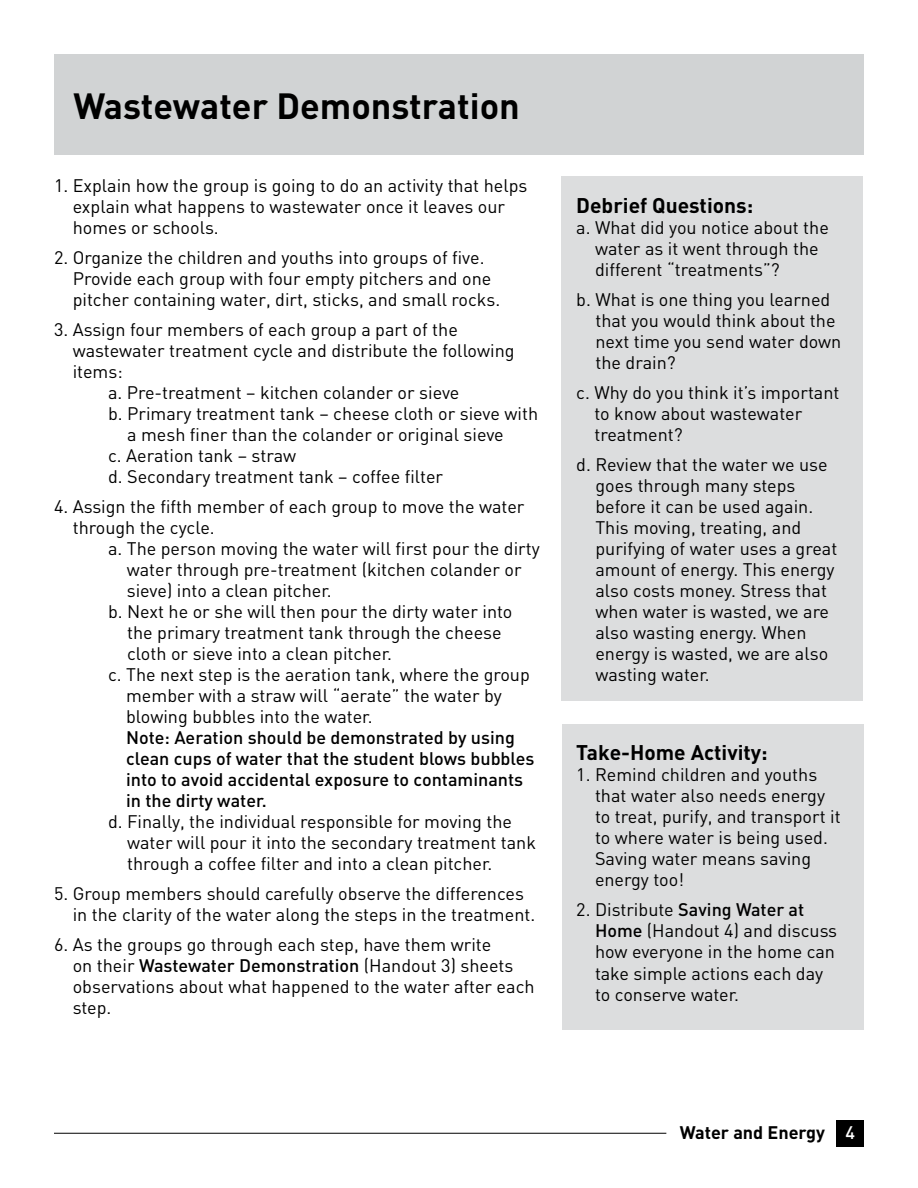
<style>
.page{position:relative;width:918px;height:1188px;background:#fff}
.page>*{position:absolute;margin:0;border:0;box-sizing:border-box;transform-origin:0 0}
.t1{font:700 36px "DIN";color:#000}
.t2{font:700 21px "DIN";color:#000}
.t3{font:18px/21px "DIN";color:#000}
.t4{font:500 18px/21px "DIN";color:#000}
.t5{font:700 18px "DIN";color:#000}
.s1{font-weight:500}
.s2{font-weight:500;color:#fff}
</style>
<div class="page">
<div style="left:837px;top:1120px;width:27px;height:27px;background:#000"></div>
<hr style="left:54px;top:1133px;width:612px;height:1px;background:#000">
<div style="left:54px;top:54px;width:810px;height:100px;background:#d1d3d4"></div>
<div style="left:562px;top:177px;width:301px;height:524px;background:#dcddde"></div>
<div style="left:562px;top:724px;width:301px;height:306px;background:#dcddde"></div>
<h1 class="t1" style="left:73px;top:83px;width:448px">Wastewater Demonstration</h1>
<p class="t3" style="left:73px;top:175px;width:456px;text-indent:-19px">1. Explain how the group is going to do an activity that helps explain what happens to wastewater once it leaves our homes or schools.</p>
<p class="t3" style="left:73px;top:247px;width:429px;text-indent:-19px">2. Organize the children and youths into groups of five.<br>Provide each group with four empty pitchers and one pitcher containing water, dirt, sticks, and small rocks.</p>
<p class="t3" style="left:54px;top:319px;width:405px">3. Assign four members of each group a part of the</p>
<p class="t3" style="left:73px;top:340px;width:443px">wastewater treatment cycle and distribute the following</p>
<p class="t3" style="left:73px;top:361px;width:52px">items:</p>
<p class="t3" style="left:108px;top:382px;width:353px">a. Pre-treatment – kitchen colander or sieve</p>
<p class="t3" style="left:108px;top:403px;width:432px">b. Primary treatment tank – cheese cloth or sieve with</p>
<p class="t3" style="left:127px;top:424px;width:378px">a mesh finer than the colander or original sieve</p>
<p class="t3" style="left:108px;top:445px;width:190px">c. Aeration tank – straw</p>
<p class="t3" style="left:108px;top:466px;width:337px">d. Secondary treatment tank – coffee filter</p>
<p class="t3" style="left:73px;top:496px;width:453px;text-indent:-19px">4. Assign the fifth member of each group to move the water through the cycle.</p>
<p class="t3" style="left:108px;top:538px;width:433px">a. The person moving the water will first pour the dirty</p>
<p class="t3" style="left:127px;top:559px;width:396px">water through pre-treatment (kitchen colander or</p>
<p class="t3" style="left:127px;top:580px;width:206px">sieve) into a clean pitcher.</p>
<p class="t3" style="left:108px;top:601px;width:406px">b. Next he or she will then pour the dirty water into</p>
<p class="t3" style="left:127px;top:622px;width:376px">the primary treatment tank through the cheese</p>
<p class="t3" style="left:127px;top:643px;width:266px">cloth or sieve into a clean pitcher.</p>
<p class="t3" style="left:108px;top:664px;width:423px">c. The next step is the aeration tank, where the group</p>
<p class="t3" style="left:126px;top:685px;width:377px">member with a straw will “aerate” the water by</p>
<p class="t3" style="left:126px;top:706px;width:248px">blowing bubbles into the water.</p>
<p class="t4" style="left:126px;top:727px;width:410px">Note: Aeration should be demonstrated by using clean cups of water that the student blows bubbles into to avoid accidental exposure to contaminants in the dirty water.</p>
<p class="t3" style="left:127px;top:811px;width:410px;text-indent:-19px">d. Finally, the individual responsible for moving the water will pour it into the secondary treatment tank through a coffee filter and into a clean pitcher.</p>
<p class="t3" style="left:73px;top:883px;width:464px;text-indent:-19px">5. Group members should carefully observe the differences in the clarity of the water along the steps in the treatment.</p>
<p class="t3" style="left:73px;top:934px;width:463px;text-indent:-19px">6. As the groups go through each step, have them write<br>on their <span class="s1">Wastewater Demonstration</span> (Handout 3) sheets observations about what happened to the water after each step.</p>
<p class="t2" style="left:576px;top:191px;width:178px">Debrief Questions:</p>
<p class="t3" style="left:595px;top:216px;width:235px;text-indent:-19px">a. What did you notice about the water as it went through the different “treatments”?</p>
<p class="t3" style="left:595px;top:288px;width:248px;text-indent:-19px">b. What is one thing you learned that you would think about the next time you send water down the drain?</p>
<p class="t3" style="left:594px;top:381px;width:247px;text-indent:-18px">c. Why do you think it’s important to know about wastewater treatment?</p>
<p class="t3" style="left:595px;top:454px;width:243px;text-indent:-19px">d. Review that the water we use goes through many steps before it can be used again.<br>This moving, treating, and purifying of water uses a great amount of energy. This energy also costs money. Stress that when water is wasted, we are also wasting energy. When energy is wasted, we are also wasting water.</p>
<p class="t2" style="left:576px;top:739px;width:193px">Take-Home Activity:</p>
<p class="t3" style="left:595px;top:764px;width:247px;text-indent:-19px">1. Remind children and youths that water also needs energy to treat, purify, and transport it to where water is being used.<br>Saving water means saving energy too!</p>
<p class="t3" style="left:595px;top:899px;width:244px;text-indent:-19px">2. Distribute <span class="s1">Saving Water at<br>Home</span> (Handout 4) and discuss how everyone in the home can take simple actions each day to conserve water.</p>
<p class="t5" style="left:680px;top:1121px;width:177px">Water and Energy <span class="s2">4</span></p>
</div>
